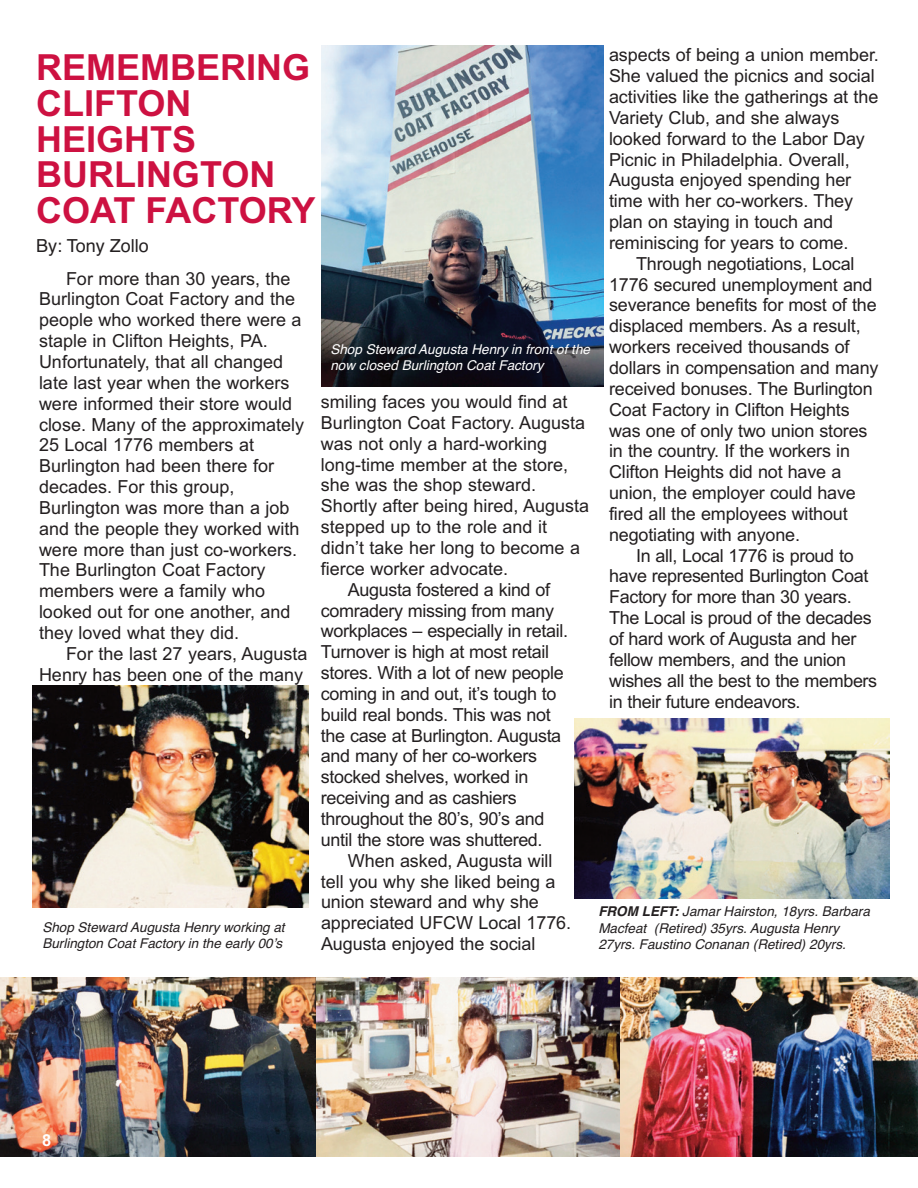
<style>
.page{position:relative;width:918px;height:1188px;background:#fff}
.page>*{position:absolute;margin:0;border:0;box-sizing:border-box;transform-origin:0 0}
.t1{font:700 36px/35.7px "Arial";color:#cd1141}
.t2{font:18px/20.9px "Arial";letter-spacing:-.005em;color:#231f20}
.t3{font:18px "Helvetica";color:#231f20}
.t4{font:700 16.5px "Arial";color:#fff}
.t5{font:italic 13.5px/16.2px "Helvetica";color:#231f20}
.t6{font:italic 13.5px/16.2px "Helvetica";color:#fff}
.s1{font-weight:700}
</style>
<div class="page">
<img style="left:321px;top:46px;width:282px;height:340px">
<img style="left:0;top:978px;width:316px;height:179px">
<img style="left:316px;top:978px;width:305px;height:179px">
<img style="left:621px;top:978px;width:297px;height:179px">
<img style="left:575px;top:719px;width:314px;height:179px">
<img style="left:33px;top:686px;width:276px;height:221px">
<h1 class="t1" style="left:36px;top:51px;width:281px">REMEMBERING<br>CLIFTON<br>HEIGHTS<br>BURLINGTON<br>COAT FACTORY</h1>
<p class="t3" style="left:36px;top:232px;width:114px">By: Tony Zollo</p>
<p class="t2" style="left:39px;top:268px;width:267px;text-indent:27px">For more than 30 years, the<br>Burlington Coat Factory and the people who worked there were a staple in Clifton Heights, PA.<br>Unfortunately, that all changed late last year when the workers were informed their store would close. Many of the approximately<br>25 Local 1776 members at<br>Burlington had been there for decades. For this group,<br>Burlington was more than a job and the people they worked with were more than just co-workers.<br>The Burlington Coat Factory members were a family who looked out for one another, and they loved what they did.</p>
<p class="t2" style="left:39px;top:643px;width:270px;text-align:right">For the last 27 years, Augusta<br>Henry has been one of the many</p>
<p class="t6" style="left:330px;top:342px;width:261px">Shop Steward Augusta Henry in front of the now closed Burlington Coat Factory</p>
<p class="t2" style="left:321px;top:392px;width:248px">smiling faces you would find at</p>
<p class="t2" style="left:321px;top:412px;width:266px">Burlington Coat Factory. Augusta</p>
<p class="t2" style="left:321px;top:433px;width:228px">was not only a hard-working</p>
<p class="t2" style="left:321px;top:454px;width:249px">long-time member at the store,</p>
<p class="t2" style="left:321px;top:475px;width:217px">she was the shop steward.</p>
<p class="t2" style="left:321px;top:496px;width:270px">Shortly after being hired, Augusta</p>
<p class="t2" style="left:321px;top:517px;width:228px">stepped up to the role and it</p>
<p class="t2" style="left:321px;top:537px;width:261px">didn’t take her long to become a</p>
<p class="t2" style="left:321px;top:558px;width:189px">fierce worker advocate.</p>
<p class="t2" style="left:348px;top:579px;width:204px">Augusta fostered a kind of</p>
<p class="t2" style="left:321px;top:600px;width:235px">comradery missing from many</p>
<p class="t2" style="left:321px;top:621px;width:249px">workplaces – especially in retail.</p>
<p class="t2" style="left:321px;top:642px;width:230px">Turnover is high at most retail</p>
<p class="t2" style="left:321px;top:663px;width:244px">stores. With a lot of new people</p>
<p class="t2" style="left:321px;top:683px;width:237px">coming in and out, it’s tough to</p>
<p class="t2" style="left:321px;top:704px;width:231px">build real bonds. This was not</p>
<p class="t2" style="left:321px;top:725px;width:242px">the case at Burlington. Augusta</p>
<p class="t2" style="left:321px;top:746px;width:218px">and many of her co-workers</p>
<p class="t2" style="left:321px;top:767px;width:209px">stocked shelves, worked in</p>
<p class="t2" style="left:321px;top:788px;width:197px">receiving and as cashiers</p>
<p class="t2" style="left:321px;top:808px;width:225px">throughout the 80’s, 90’s and</p>
<p class="t2" style="left:321px;top:829px;width:223px">until the store was shuttered.</p>
<p class="t2" style="left:348px;top:850px;width:206px">When asked, Augusta will</p>
<p class="t2" style="left:321px;top:871px;width:236px">tell you why she liked being a</p>
<p class="t2" style="left:321px;top:892px;width:219px">union steward and why she</p>
<p class="t2" style="left:321px;top:913px;width:252px">appreciated UFCW Local 1776.</p>
<p class="t2" style="left:321px;top:933px;width:216px">Augusta enjoyed the social</p>
<p class="t5" style="left:42px;top:919px;width:244px">Shop Steward Augusta Henry working at<br>Burlington Coat Factory in the early 00’s</p>
<p class="t2" style="left:609px;top:45px;width:271px">aspects of being a union member.<br>She valued the picnics and social activities like the gatherings at the<br>Variety Club, and she always looked forward to the Labor Day<br>Picnic in Philadelphia. Overall,<br>Augusta enjoyed spending her time with her co-workers. They plan on staying in touch and reminiscing for years to come.</p>
<p class="t2" style="left:609px;top:253px;width:271px;text-indent:27px">Through negotiations, Local<br>1776 secured unemployment and severance benefits for most of the displaced members. As a result, workers received thousands of dollars in compensation and many received bonuses. The Burlington<br>Coat Factory in Clifton Heights was one of only two union stores in the country. If the workers in<br>Clifton Heights did not have a union, the employer could have fired all the employees without negotiating with anyone.</p>
<p class="t2" style="left:609px;top:545px;width:270px;text-indent:27px">In all, Local 1776 is proud to have represented Burlington Coat<br>Factory for more than 30 years.<br>The Local is proud of the decades of hard work of Augusta and her fellow members, and the union wishes all the best to the members in their future endeavors.</p>
<p class="t5" style="left:598px;top:904px;width:273px"><span class="s1">FROM LEFT:</span> Jamar Hairston, 18yrs. Barbara<br>Macfeat (Retired) 35yrs. Augusta Henry<br>27yrs. Faustino Conanan (Retired) 20yrs.</p>
<p class="t4" style="left:42px;top:1129px;width:11px">8</p>
</div>
